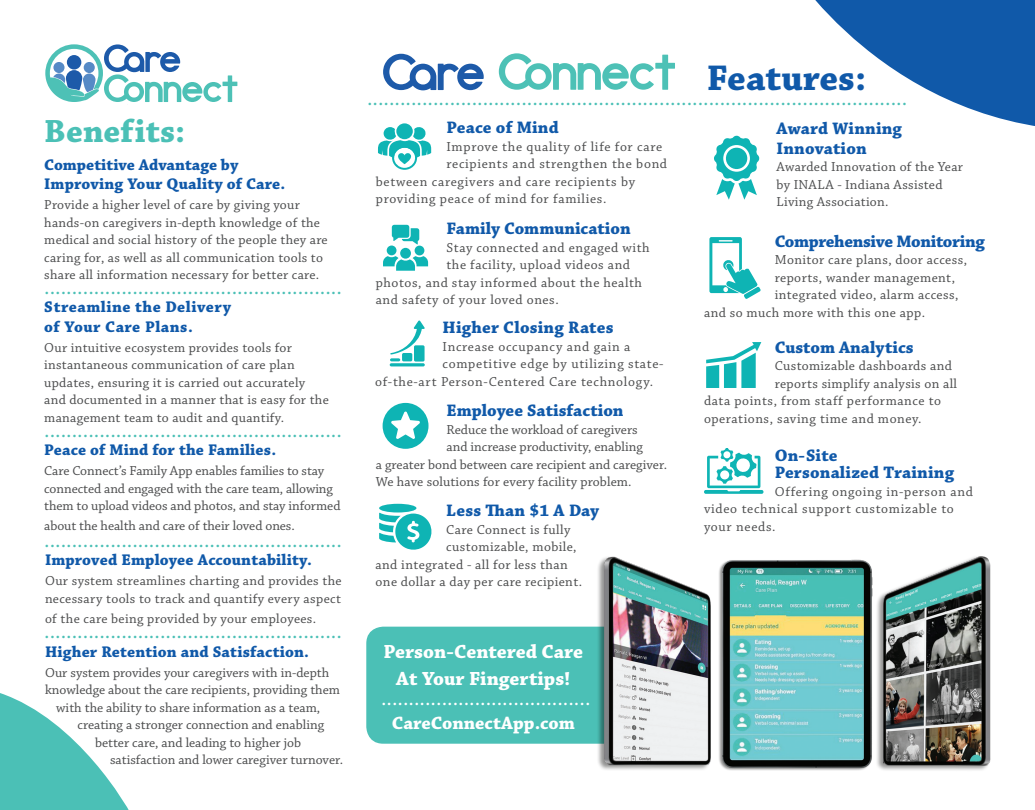
<style>
.page{position:relative;width:1035px;height:810px;background:#fff}
.page>*{position:absolute;margin:0;border:0;box-sizing:border-box;transform-origin:0 0}
.t1{font:700 37.5px "Chaparral Pro";color:#1059a9}
.t2{font:700 33.75px "Chaparral Pro";color:#4bc0b6}
.t3{font:22.5px "Chaparral Pro";color:#4bc0b6}
.t4{font:22.5px "Chaparral Pro";color:#fff}
.t5{font:700 20px "Chaparral Pro";color:#fff}
.t6{font:700 18.75px "Chaparral Pro";color:#fff}
.t7{font:700 17.5px/20px "Chaparral Pro";color:#1059a9}
.t8{font:700 17.5px "Chaparral Pro";letter-spacing:-.02em;color:#1059a9}
.t9{font:700 16.25px "Chaparral Pro";letter-spacing:.01em;color:#1059a9}
.t10{font:700 16.25px "Chaparral Pro";letter-spacing:.03em;color:#1059a9}
.t11{font:13.75px/17.5px "Chaparral Pro";letter-spacing:.02em;color:#4b4c4d}
.t12{font:13.75px "Chaparral Pro";color:#4b4c4d}
.t13{font:13.75px/17.5px "Chaparral Pro";letter-spacing:.05em;color:#4b4c4d}
.t14{font:13.75px/17.5px "Chaparral Pro";letter-spacing:.04em;color:#4b4c4d}
.t15{font:13.75px/17.5px "Chaparral Pro";letter-spacing:-.005em;color:#4b4c4d}
</style>
<div class="page">
<svg style="left:706px;top:342px;width:55px;height:46px"></svg>
<svg style="left:383px;top:403px;width:46px;height:46px"></svg>
<div style="left:400px;top:248px;width:11px;height:11px;background:#0eb4b4;border-radius:50%"></div>
<div style="left:415px;top:246px;width:9px;height:9px;background:#0eb4b4;border-radius:50%"></div>
<div style="left:387px;top:246px;width:10px;height:9px;background:#0eb4b4;border-radius:50%"></div>
<svg style="left:383px;top:256px;width:45px;height:15px"></svg>
<svg style="left:392px;top:225px;width:27px;height:19px"></svg>
<svg style="left:714px;top:135px;width:46px;height:65px"></svg>
<div style="left:726px;top:148px;width:21px;height:21px;background:#0eb4b4;border-radius:50%"></div>
<svg style="left:709px;top:237px;width:52px;height:62px"></svg>
<svg style="left:704px;top:448px;width:59px;height:46px"></svg>
<svg style="left:390px;top:321px;width:35px;height:45px"></svg>
<svg style="left:379px;top:513px;width:53px;height:37px"></svg>
<div style="left:379px;top:504px;width:37px;height:9px;background:#0eb4b4;border-radius:50%"></div>
<svg style="left:378px;top:123px;width:53px;height:47px"></svg>
<svg style="left:45px;top:44px;width:192px;height:58px"></svg>
<svg style="left:0;top:693px;width:129px;height:117px"></svg>
<div style="left:366px;top:627px;width:287px;height:117px;background:#4bc0b6;border-radius:17px"></div>
<svg style="left:383px;top:54px;width:101px;height:36px"></svg>
<svg style="left:499px;top:53px;width:176px;height:37px"></svg>
<img style="left:588px;top:556px;width:123px;height:214px">
<img style="left:878px;top:556px;width:113px;height:214px">
<img style="left:719px;top:559px;width:159px;height:212px">
<svg style="left:815px;top:0;width:220px;height:126px"></svg>
<p class="t2" style="left:44px;top:112px;width:143px">Benef its:</p>
<p class="t9" style="left:44px;top:155px;width:196px">Competitive Advantage by</p>
<p class="t9" style="left:44px;top:174px;width:243px">Improving Your Quality of Care.</p>
<p class="t11" style="left:44px;top:196px;width:257px">Provide a higher level of care by giving your</p>
<p class="t11" style="left:44px;top:214px;width:285px">hands-on caregivers in-depth knowledge of the medical and social history of the people they are caring for, as well as all communication tools to share all information necessary for better care.</p>
<p class="t3" style="left:44px;top:275px;width:299px">......................................................</p>
<p class="t10" style="left:44px;top:298px;width:188px">Streamline the Delivery</p>
<p class="t10" style="left:44px;top:317px;width:150px">of Your Care Plans.</p>
<p class="t11" style="left:44px;top:339px;width:286px">Our intuitive ecosystem provides tools for instantaneous communication of care plan updates, ensuring it is carried out accurately and documented in a manner that is easy for the management team to audit and quantify.</p>
<p class="t3" style="left:44px;top:417px;width:299px">......................................................</p>
<p class="t9" style="left:44px;top:440px;width:234px">Peace of Mind for the Families.</p>
<p class="t15" style="left:44px;top:463px;width:298px">Care Connect’s Family App enables families to stay connected and engaged with the care team, allowing them to upload videos and photos, and stay informed</p>
<p class="t15" style="left:44px;top:518px;width:252px">about the health and care of their loved ones.</p>
<p class="t9" style="left:45px;top:551px;width:268px">Improved Employee Accountability.</p>
<p class="t11" style="left:45px;top:573px;width:298px">Our system streamlines charting and provides the necessary tools to track and quantify every aspect</p>
<p class="t11" style="left:45px;top:610px;width:273px">of the care being provided by your employees.</p>
<p class="t9" style="left:45px;top:642px;width:266px">Higher Retention and Satisfaction.</p>
<p class="t12" style="left:45px;top:665px;width:286px">Our system provides your caregivers with in-depth</p>
<p class="t12" style="left:45px;top:682px;width:297px">knowledge about the care recipients, providing them</p>
<p class="t12" style="left:56px;top:700px;width:266px">with the ability to share information as a team,</p>
<p class="t12" style="left:78px;top:717px;width:248px">creating a stronger connection and enabling</p>
<p class="t12" style="left:95px;top:735px;width:208px">better care, and leading to higher job</p>
<p class="t12" style="left:110px;top:752px;width:235px">satisfaction and lower caregiver turnover.</p>
<p class="t3" style="left:44px;top:528px;width:299px">......................................................</p>
<p class="t3" style="left:44px;top:619px;width:299px">......................................................</p>
<p class="t1" style="left:707px;top:56px;width:161px">Features:</p>
<p class="t3" style="left:367px;top:86px;width:542px">..................................................................................................</p>
<p class="t7" style="left:447px;top:118px;width:114px">Peace of Mind</p>
<p class="t13" style="left:447px;top:138px;width:217px">Improve the quality of life for care</p>
<p class="t13" style="left:447px;top:156px;width:222px">recipients and strengthen the bond</p>
<p class="t13" style="left:376px;top:173px;width:261px">between caregivers and care recipients by</p>
<p class="t13" style="left:376px;top:191px;width:232px">providing peace of mind for families.</p>
<p class="t7" style="left:447px;top:219px;width:186px">Family Communication</p>
<p class="t14" style="left:447px;top:239px;width:205px">Stay connected and engaged with</p>
<p class="t14" style="left:447px;top:257px;width:185px">the facility, upload videos and</p>
<p class="t14" style="left:376px;top:274px;width:268px">photos, and stay informed about the health</p>
<p class="t14" style="left:376px;top:292px;width:184px">and safety of your loved ones.</p>
<p class="t7" style="left:443px;top:318px;width:172px">Higher Closing Rates</p>
<p class="t13" style="left:443px;top:338px;width:189px">Increase occupancy and gain a</p>
<p class="t13" style="left:443px;top:356px;width:222px">competitive edge by utilizing state-</p>
<p class="t13" style="left:375px;top:373px;width:280px">of-the-art Person-Centered Care technology.</p>
<p class="t7" style="left:447px;top:401px;width:179px">Employee Satisfaction</p>
<p class="t12" style="left:447px;top:422px;width:193px">Reduce the workload of caregivers</p>
<p class="t12" style="left:447px;top:439px;width:198px">and increase productivity, enabling</p>
<p class="t11" style="left:376px;top:456px;width:293px">a greater bond between care recipient and caregiver.<br>We have solutions for every facility problem.</p>
<p class="t7" style="left:446px;top:502px;width:155px">Less Than $1 A Day</p>
<p class="t11" style="left:446px;top:521px;width:132px">Care Connect is fully customizable, mobile,</p>
<p class="t11" style="left:376px;top:556px;width:194px">and integrated - all for less than</p>
<p class="t11" style="left:376px;top:574px;width:208px">one dollar a day per care recipient.</p>
<p class="t5" style="left:384px;top:640px;width:201px">Person-Centered Care</p>
<p class="t5" style="left:396px;top:667px;width:176px">At Your Fingertips!</p>
<p class="t6" style="left:392px;top:712px;width:184px">CareConnectApp.com</p>
<p class="t4" style="left:381px;top:686px;width:211px">......................................</p>
<p class="t7" style="left:777px;top:119px;width:127px">Award Winning<br>Innovation</p>
<p class="t11" style="left:777px;top:158px;width:188px">Awarded Innovation of the Year</p>
<p class="t11" style="left:777px;top:176px;width:167px">by INALA - Indiana Assisted</p>
<p class="t11" style="left:777px;top:193px;width:113px">Living Association.</p>
<p class="t8" style="left:775px;top:231px;width:212px">Comprehensive Monitoring</p>
<p class="t11" style="left:775px;top:252px;width:194px">Monitor care plans, door access,</p>
<p class="t11" style="left:775px;top:269px;width:182px">reports, wander management,</p>
<p class="t11" style="left:775px;top:287px;width:185px">integrated video, alarm access,</p>
<p class="t11" style="left:704px;top:304px;width:223px">and so much more with this one app.</p>
<p class="t7" style="left:775px;top:338px;width:140px">Custom Analytics</p>
<p class="t11" style="left:775px;top:358px;width:184px">Customizable dashboards and reports simplify analysis on all</p>
<p class="t14" style="left:704px;top:393px;width:238px">data points, from staff performance to operations, saving time and money.</p>
<p class="t7" style="left:775px;top:446px;width:64px">On-Site</p>
<p class="t7" style="left:775px;top:463px;width:181px">Personalized Training</p>
<p class="t13" style="left:704px;top:483px;width:270px;text-indent:71px">Offering ongoing in-person and video technical support customizable to</p>
<p class="t13" style="left:704px;top:518px;width:73px">your needs.</p>
</div>
